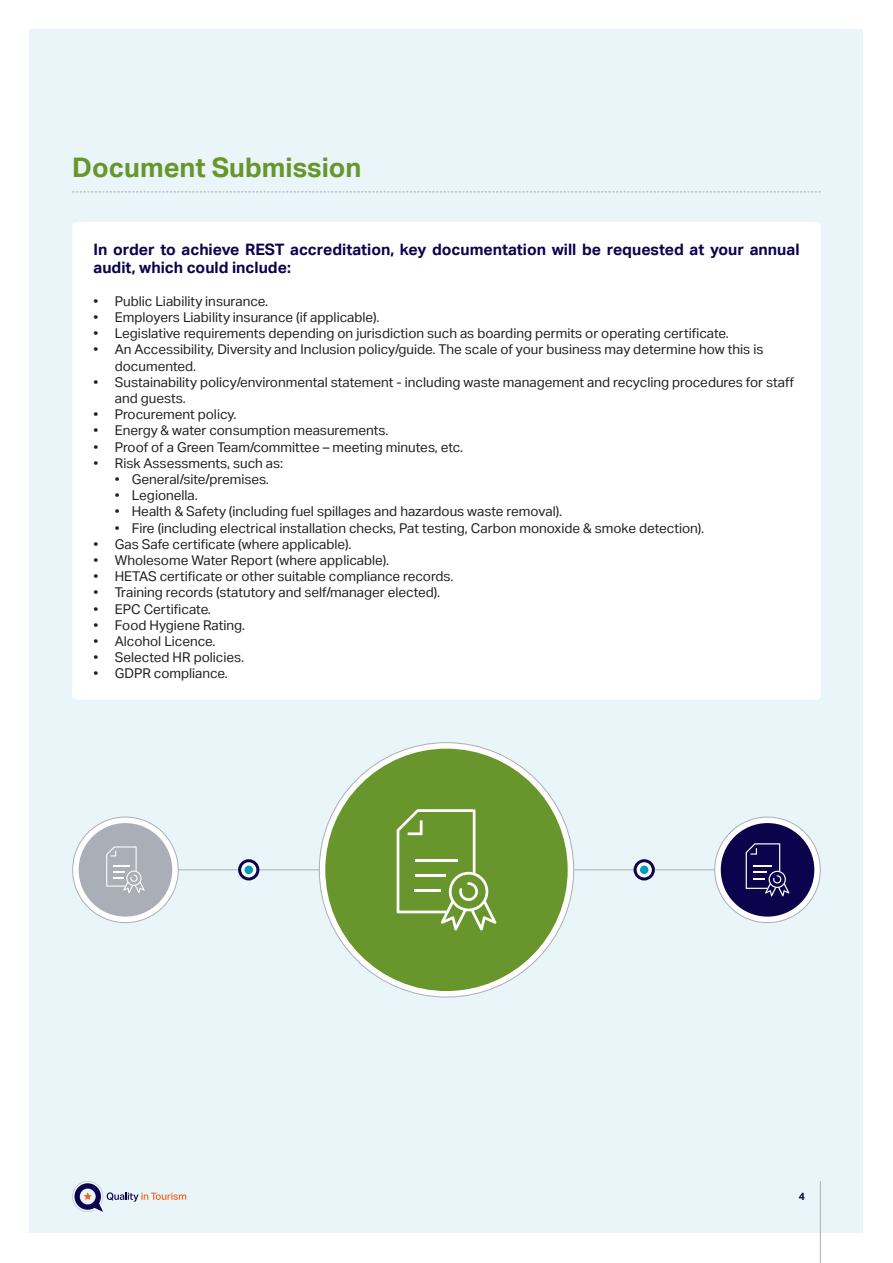
<style>
.page{position:relative;width:893px;height:1263px;background:#fff}
.page>*{position:absolute;margin:0;border:0;box-sizing:border-box;transform-origin:0 0}
.t1{font:700 27px "Aktiv Grotesk";color:#68962c}
.t2{font:700 15.75px/18.9px "Aktiv Grotesk";color:#0b034c}
.t3{font:13.5px/16.2px "Aktiv Grotesk";color:#231f20}
.t4{font:700 10.5px "Aktiv Grotesk";color:#0b034c}
</style>
<div class="page">
<div style="left:30px;top:30px;width:833px;height:1203px;background:#e9f5f8"></div>
<hr style="left:820px;top:1181px;width:1px;height:82px;background:#aaafb7">
<svg style="left:72px;top:1181px;width:114px;height:31px"></svg>
<svg style="left:72px;top:191px;width:749px;height:1px"></svg>
<div style="left:72px;top:222px;width:749px;height:478px;background:#fff;border-radius:4px"></div>
<hr style="left:157px;top:869px;width:579px;height:1px;background:#aaafb7">
<svg style="left:240px;top:861px;width:18px;height:18px"></svg>
<div style="left:238px;top:859px;width:21px;height:21px;border:3px solid #0b034c;border-radius:50%"></div>
<div style="left:244px;top:865px;width:9px;height:9px;background:#009dba;border-radius:50%"></div>
<svg style="left:635px;top:861px;width:18px;height:18px"></svg>
<div style="left:634px;top:859px;width:21px;height:21px;border:3px solid #0b034c;border-radius:50%"></div>
<div style="left:640px;top:865px;width:8px;height:9px;background:#009dba;border-radius:50%"></div>
<svg style="left:319px;top:743px;width:255px;height:254px;background:#f3f4f3"></svg>
<svg style="left:73px;top:817px;width:105px;height:106px;background:#f5f6f6"></svg>
<svg style="left:715px;top:817px;width:105px;height:106px;background:#f1f2f4"></svg>
<div style="left:325px;top:749px;width:243px;height:242px;background:#68962c;border-radius:50%"></div>
<svg style="left:397px;top:809px;width:99px;height:121px"></svg>
<div style="left:79px;top:823px;width:93px;height:94px;background:#aaafb7;border-radius:50%"></div>
<svg style="left:106px;top:846px;width:39px;height:47px"></svg>
<div style="left:721px;top:823px;width:93px;height:94px;background:#0b034c;border-radius:50%"></div>
<svg style="left:746px;top:843px;width:43px;height:53px"></svg>
<p class="t1" style="left:72px;top:150px;width:291px">Document Submission</p>
<p class="t2" style="left:94px;top:239px;width:707px">In order to achieve REST accreditation, key documentation will be requested at your annual audit, which could include:</p>
<p class="t3" style="left:94px;top:293px;width:176px">• Public Liability insurance.</p>
<p class="t3" style="left:94px;top:309px;width:287px">• Employers Liability insurance (if applicable).</p>
<p class="t3" style="left:94px;top:325px;width:637px">• Legislative requirements depending on jurisdiction such as boarding permits or operating certificate.</p>
<p class="t3" style="left:115px;top:341px;width:650px;text-indent:-21px">• An Accessibility, Diversity and Inclusion policy/guide. The scale of your business may determine how this is documented.</p>
<p class="t3" style="left:115px;top:374px;width:681px;text-indent:-21px">• Sustainability policy/environmental statement - including waste management and recycling procedures for staff and guests.</p>
<p class="t3" style="left:94px;top:406px;width:145px">• Procurement policy.</p>
<p class="t3" style="left:94px;top:422px;width:296px">• Energy &amp; water consumption measurements.</p>
<p class="t3" style="left:94px;top:439px;width:371px">• Proof of a Green Team/committee – meeting minutes, etc.</p>
<p class="t3" style="left:94px;top:455px;width:191px">• Risk Assessments, such as:</p>
<p class="t3" style="left:115px;top:471px;width:156px">• General/site/premises.</p>
<p class="t3" style="left:115px;top:487px;width:85px">• Legionella.</p>
<p class="t3" style="left:115px;top:503px;width:449px">• Health &amp; Safety (including fuel spillages and hazardous waste removal).</p>
<p class="t3" style="left:115px;top:520px;width:591px">• Fire (including electrical installation checks, Pat testing, Carbon monoxide &amp; smoke detection).</p>
<p class="t3" style="left:94px;top:536px;width:259px">• Gas Safe certificate (where applicable).</p>
<p class="t3" style="left:94px;top:552px;width:297px">• Wholesome Water Report (where applicable).</p>
<p class="t3" style="left:94px;top:568px;width:361px">• HETAS certificate or other suitable compliance records.</p>
<p class="t3" style="left:94px;top:584px;width:348px">• Training records (statutory and self/manager elected).</p>
<p class="t3" style="left:94px;top:601px;width:119px">• EPC Certificate.</p>
<p class="t3" style="left:94px;top:617px;width:153px">• Food Hygiene Rating.</p>
<p class="t3" style="left:94px;top:633px;width:123px">• Alcohol Licence.</p>
<p class="t3" style="left:94px;top:649px;width:152px">• Selected HR policies.</p>
<p class="t3" style="left:94px;top:665px;width:136px">• GDPR compliance.</p>
<p class="t4" style="left:799px;top:1190px;width:8px">4</p>
</div>
